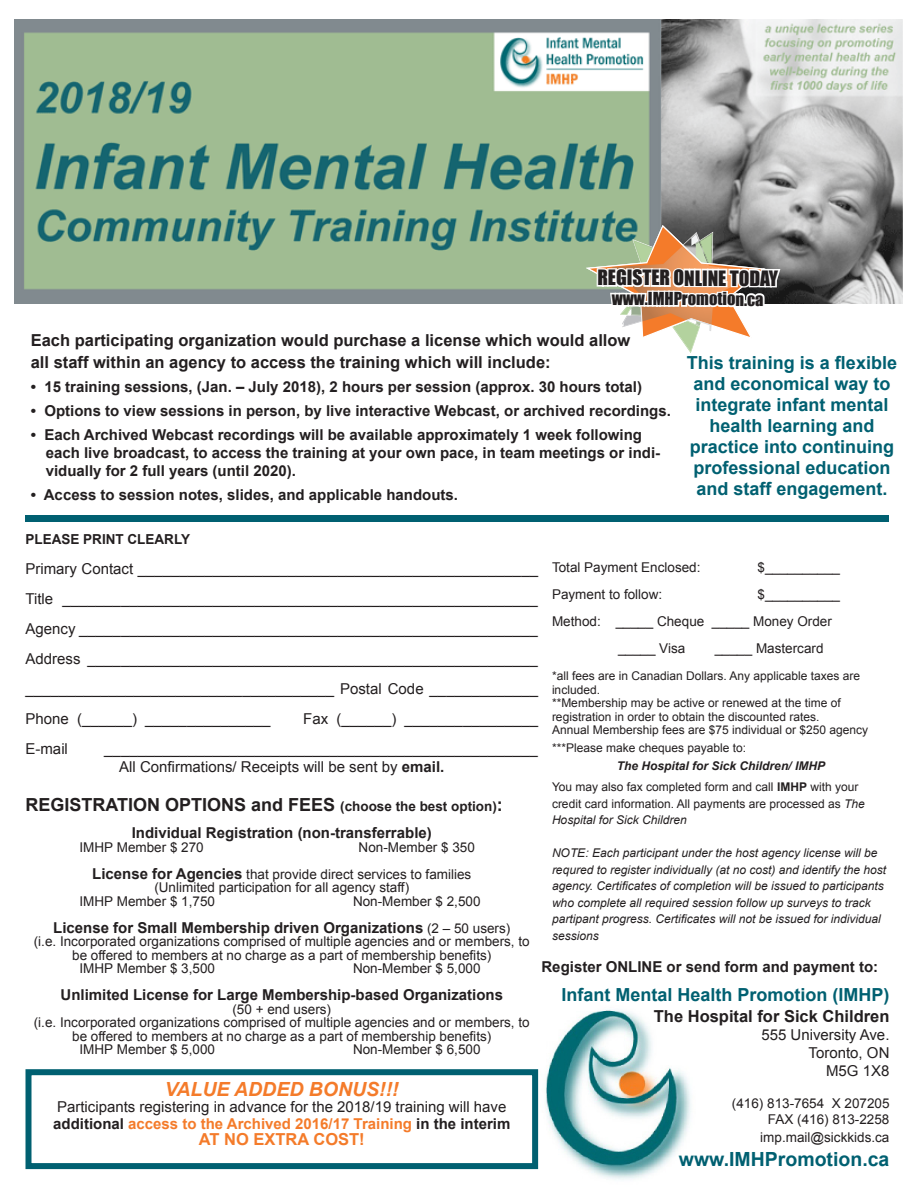
<style>
.page{position:relative;width:918px;height:1188px;background:#fff}
.page>*{position:absolute;margin:0;border:0;box-sizing:border-box;transform-origin:0 0}
.t1{font:700 19.5px "Arial";color:#006071}
.t2{font:19.5px "Impact";letter-spacing:-.005em;color:#231f20}
.t3{font:italic 700 19.5px "Arial";color:#f47b2a}
.t4{font:700 18px/21px "Arial";color:#006071;text-align:center}
.t5{font:700 18px "Arial";color:#231f20}
.t6{font:700 16.5px "Arial";color:#231f20}
.t7{font:16.5px "Impact";letter-spacing:-.005em;color:#231f20}
.t8{font:700 16.5px "Arial";color:#f47b2a}
.t9{font:15px/16.5px "Arial";color:#231f20}
.t10{font:700 15px/18px "Arial";color:#231f20}
.t11{font:700 13.8px "Arial";color:#231f20}
.t12{font:13.5px/13.5px "Arial";color:#231f20;text-align:center}
.t13{font:12px/13.5px "Arial";color:#231f20}
.t14{font:italic 12px/16.5px "Arial";color:#231f20}
.t15{font:italic 700 12px "Arial";color:#231f20}
.s1{font-weight:700}
.s2{font-size:13.5px}
.s3{font-weight:700;font-size:15px}
.s4{font-weight:400;font-size:13.5px}
.s5{font-style:italic}
.s6{font-weight:700;color:#f47b2a}
</style>
<div class="page">
<img style="left:522px;top:1009px;width:169px;height:171px">
<div style="left:26px;top:1069px;width:512px;height:100px;border:6px solid #006071"></div>
<div style="left:26px;top:515px;width:864px;height:7px;background:#006071"></div>
<img style="left:14px;top:19px;width:889px;height:285px">
<svg style="left:586px;top:225px;width:196px;height:128px"></svg>
<p class="t2" style="left:597px;top:263px;width:182px">REGISTER ONLINE TODAY</p>
<p class="t7" style="left:612px;top:286px;width:153px">www.IMHPromotion.ca</p>
<p class="t6" style="left:31px;top:329px;width:601px">Each participating organization would purchase a license which would allow</p>
<p class="t6" style="left:31px;top:351px;width:521px">all staff within an agency to access the training which will include:</p>
<p class="t10" style="left:31px;top:378px;width:613px">• 15 training sessions, (Jan. – July 2018), 2 hours per session (approx. 30 hours total)</p>
<p class="t10" style="left:31px;top:402px;width:642px">• Options to view sessions in person, by live interactive Webcast, or archived recordings.</p>
<p class="t10" style="left:46px;top:426px;width:616px;text-indent:-15px">• Each Archived Webcast recordings will be available approximately 1 week following each live broadcast, to access the training at your own pace, in team meetings or indi&shy;vidually for 2 full years (until 2020).</p>
<p class="t10" style="left:31px;top:486px;width:429px">• Access to session notes, slides, and applicable handouts.</p>
<p class="t4" style="left:687px;top:353px;width:212px">This training is a flexible and economical way to integrate infant mental health learning and practice into continuing professional education and staff engagement.</p>
<p class="t11" style="left:26px;top:530px;width:166px">PLEASE PRINT CLEARLY</p>
<p class="t9" style="left:26px;top:561px;width:514px">Primary Contact ________________________________________________</p>
<p class="t9" style="left:26px;top:591px;width:514px">Title _________________________________________________________</p>
<p class="t9" style="left:26px;top:621px;width:514px">Agency _______________________________________________________</p>
<p class="t9" style="left:26px;top:651px;width:514px">Address ______________________________________________________</p>
<p class="t9" style="left:26px;top:681px;width:514px">_____________________________________ Postal Code _____________</p>
<p class="t9" style="left:26px;top:711px;width:246px">Phone (______) _______________</p>
<p class="t9" style="left:303px;top:711px;width:236px">Fax (______) ________________</p>
<p class="t9" style="left:26px;top:741px;width:44px">E-mail</p>
<p class="t9" style="left:104px;top:741px;width:435px">____________________________________________________</p>
<p class="t9" style="left:119px;top:759px;width:327px">All Confirmations/ Receipts will be sent by <span class="s1">email.</span></p>
<p class="t5" style="left:26px;top:793px;width:479px">REGISTRATION OPTIONS and FEES <span class="s2">(choose the best option)</span>:</p>
<p class="t10" style="left:132px;top:824px;width:302px">Individual Registration (non-transferrable)</p>
<p class="t12" style="left:80px;top:840px;width:126px">IMHP Member $ 270</p>
<p class="t12" style="left:359px;top:840px;width:118px">Non-Member $ 350</p>
<p class="t12" style="left:92px;top:867px;width:381px"><span class="s3">License for Agencies</span> that provide direct services to families</p>
<p class="t12" style="left:154px;top:881px;width:256px">(Unlimited participation for all agency staff)</p>
<p class="t12" style="left:80px;top:894px;width:137px">IMHP Member $ 1,750</p>
<p class="t12" style="left:353px;top:894px;width:129px">Non-Member $ 2,500</p>
<p class="t10" style="left:53px;top:919px;width:459px">License for Small Membership driven Organizations <span class="s4">(2 – 50 users)</span></p>
<p class="t12" style="left:34px;top:935px;width:497px">(i.e. Incorporated organizations comprised of multiple agencies and or members, to be offered to members at no charge as a part of membership benefits)</p>
<p class="t12" style="left:80px;top:962px;width:137px">IMHP Member $ 3,500</p>
<p class="t12" style="left:353px;top:962px;width:129px">Non-Member $ 5,000</p>
<p class="t10" style="left:61px;top:986px;width:444px">Unlimited License for Large Membership-based Organizations</p>
<p class="t12" style="left:232px;top:1002px;width:100px">(50 + end users)</p>
<p class="t12" style="left:34px;top:1016px;width:497px">(i.e. Incorporated organizations comprised of multiple agencies and or members, to be offered to members at no charge as a part of membership benefits)</p>
<p class="t12" style="left:80px;top:1043px;width:137px">IMHP Member $ 5,000</p>
<p class="t12" style="left:353px;top:1043px;width:129px">Non-Member $ 6,500</p>
<p class="t12" style="left:552px;top:561px;width:150px">Total Payment Enclosed:</p>
<p class="t12" style="left:757px;top:561px;width:84px">$__________</p>
<p class="t12" style="left:552px;top:588px;width:112px">Payment to follow:</p>
<p class="t12" style="left:757px;top:588px;width:84px">$__________</p>
<p class="t12" style="left:552px;top:615px;width:281px">Method: _____ Cheque _____ Money Order</p>
<p class="t12" style="left:618px;top:642px;width:69px">_____ Visa</p>
<p class="t12" style="left:715px;top:642px;width:110px">_____ Mastercard</p>
<p class="t13" style="left:552px;top:669px;width:310px">*all fees are in Canadian Dollars. Any applicable taxes are included.</p>
<p class="t13" style="left:552px;top:696px;width:290px">**Membership may be active or renewed at the time of registration in order to obtain the discounted rates.</p>
<p class="t13" style="left:552px;top:723px;width:318px">Annual Membership fees are $75 individual or $250 agency</p>
<p class="t13" style="left:552px;top:741px;width:196px">***Please make cheques payable to:</p>
<p class="t15" style="left:617px;top:758px;width:210px">The Hospital for Sick Children/ IMHP</p>
<p class="t13" style="left:552px;top:779px;width:314px;line-height:16.5px">You may also fax completed form and call <span class="s1">IMHP</span> with your credit card information. All payments are processed as <span class="s5">The<br>Hospital for Sick Children</span></p>
<p class="t14" style="left:552px;top:845px;width:336px">NOTE: Each participant under the host agency license will be requred to register individually (at no cost) and identify the host agency. Certificates of completion will be issued to participants who complete all required session follow up surveys to track partipant progress. Certificates will not be issued for individual sessions</p>
<p class="t10" style="left:542px;top:958px;width:338px">Register ONLINE or send form and payment to:</p>
<p class="t4" style="left:562px;top:984px;width:330px">Infant Mental Health Promotion (IMHP)</p>
<p class="t6" style="left:654px;top:1005px;width:237px">The Hospital for Sick Children</p>
<p class="t9" style="left:761px;top:1026px;width:130px">555 University Ave.</p>
<p class="t9" style="left:809px;top:1044px;width:82px">Toronto, ON</p>
<p class="t9" style="left:826px;top:1062px;width:65px">M5G 1X8</p>
<p class="t12" style="left:732px;top:1097px;width:159px">(416) 813-7654 X 207205</p>
<p class="t12" style="left:768px;top:1113px;width:123px">FAX (416) 813-2258</p>
<p class="t12" style="left:760px;top:1131px;width:131px">imp.mail@sickkids.ca</p>
<p class="t1" style="left:679px;top:1146px;width:212px">www.IMHPromotion.ca</p>
<p class="t3" style="left:165px;top:1076px;width:235px">VALUE ADDED BONUS!!!</p>
<p class="t9" style="left:53px;top:1099px;width:459px">Participants registering in advance for the 2018/19 training will have <span class="s1">additional</span> <span class="s6">access to the Archived 2016/17 Training</span> <span class="s1">in the interim</span></p>
<p class="t8" style="left:199px;top:1128px;width:167px">AT NO EXTRA COST!</p>
</div>
